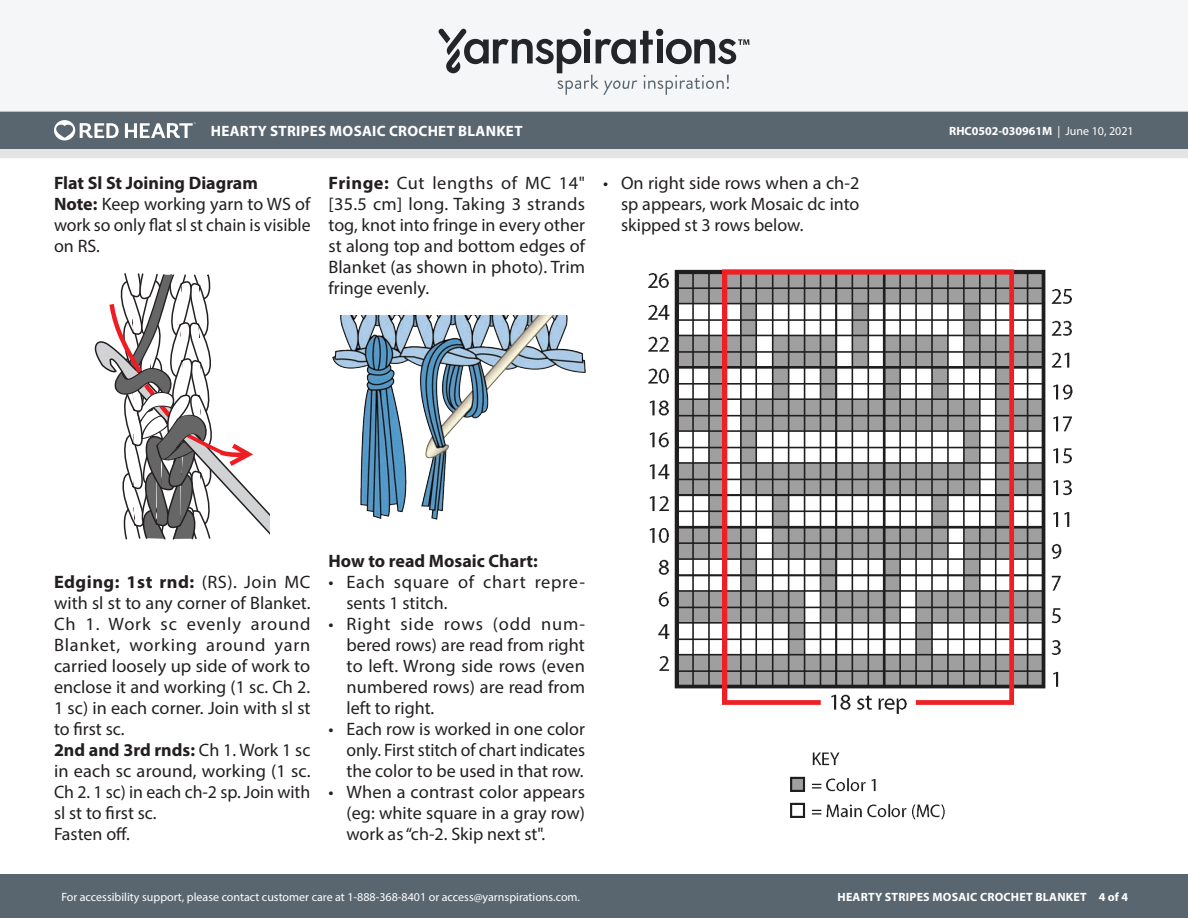
<style>
.page{position:relative;width:1188px;height:918px;background:#fff}
.page>*{position:absolute;margin:0;border:0;box-sizing:border-box;transform-origin:0 0}
.Body_-__Auto_Style_w{font:18px/21px "Myriad Pro";color:#231f20;text-align:justify}
.Body_-__Auto_Style_w-2{font:700 18px "Myriad Pro";color:#231f20}
.Body_-__Auto_Style_w-3{font:18px/21px "Myriad Pro";letter-spacing:.04em;color:#231f20}
.t1{font:700 15px "Myriad Pro";letter-spacing:.02em;color:#fff}
.t2{font:12px "Myriad Pro";color:#fff}
.t3{font:700 12px "Myriad Pro";letter-spacing:.02em;color:#fff}
.t4{font:700 12px "Myriad Pro";color:#fff}
.s1{font-weight:700}
.s2{font-weight:400}
</style>
<div class="page">
<div style="left:0;top:875px;width:1188px;height:43px;background:#596670"></div>
<div style="left:0;top:149px;width:1188px;height:9px;background:#e4e4e4"></div>
<div style="left:0;top:111px;width:1188px;height:38px;background:#596670"></div>
<div style="left:0;top:0;width:1188px;height:112px;background:#f4f6f7"></div>
<svg style="left:438px;top:29px;width:311px;height:66px"></svg>
<svg style="left:54px;top:120px;width:65px;height:20px"></svg>
<svg style="left:125px;top:122px;width:71px;height:16px"></svg>
<svg style="left:95px;top:273px;width:175px;height:267px"></svg>
<img style="left:332px;top:315px;width:254px;height:205px">
<img style="left:648px;top:269px;width:425px;height:445px">
<img style="left:790px;top:752px;width:155px;height:68px">
<p class="t1" style="left:211px;top:121px;width:313px">HEARTY STRIPES MOSAIC CROCHET BLANKET</p>
<p class="Body_-__Auto_Style_w-2" style="left:54px;top:171px;width:205px">Flat Sl St Joining Diagram</p>
<p class="Body_-__Auto_Style_w" style="left:54px;top:193px;width:258px"><span class="s1">Note:</span> Keep working yarn to WS of work so only flat sl st chain is visible on RS.</p>
<p class="Body_-__Auto_Style_w" style="left:328px;top:172px;width:258px"><span class="s1">Fringe:</span> Cut lengths of MC 14" [35.5 cm] long. Taking 3 strands tog, knot into fringe in every other st along top and bottom edges of Blanket (as shown in photo). Trim fringe evenly.</p>
<p class="Body_-__Auto_Style_w" style="left:621px;top:172px;width:240px;text-indent:-18px">• On right side rows when a ch-2 sp appears, work Mosaic dc into skipped st 3 rows below.</p>
<p class="t4" style="left:949px;top:123px;width:186px">RHC0502-030961M <span class="s2">| June 10, 2021</span></p>
<p class="Body_-__Auto_Style_w" style="left:54px;top:571px;width:258px"><span class="s1">Edging: 1st rnd:</span> (RS). Join MC with sl st to any corner of Blanket.<br>Ch 1. Work sc evenly around Blanket, working around yarn carried loosely up side of work to enclose it and working (1 sc. Ch 2.<br>1 sc) in each corner. Join with sl st to first sc.</p>
<p class="Body_-__Auto_Style_w" style="left:54px;top:739px;width:258px"><span class="s1">2nd and 3rd rnds:</span> Ch 1. Work 1 sc in each sc around, working (1 sc.<br>Ch 2. 1 sc) in each ch-2 sp. Join with sl st to first sc.</p>
<p class="Body_-__Auto_Style_w" style="left:54px;top:823px;width:77px">Fasten off.</p>
<p class="Body_-__Auto_Style_w-2" style="left:328px;top:549px;width:211px">How to read Mosaic Chart:</p>
<p class="Body_-__Auto_Style_w-3" style="left:346px;top:571px;width:240px;text-indent:-18px">• Each square of chart repre&shy;sents 1 stitch.</p>
<p class="Body_-__Auto_Style_w" style="left:346px;top:613px;width:240px;text-indent:-18px">• Right side rows (odd num&shy;bered rows) are read from right to left. Wrong side rows (even numbered rows) are read from left to right.</p>
<p class="Body_-__Auto_Style_w" style="left:346px;top:718px;width:240px;text-indent:-18px">• Each row is worked in one color only. First stitch of chart indicates the color to be used in that row.</p>
<p class="Body_-__Auto_Style_w" style="left:346px;top:781px;width:240px;text-indent:-18px">• When a contrast color appears (eg: white square in a gray row) work as “ch-2. Skip next st".</p>
<p class="t2" style="left:61px;top:889px;width:520px">For accessibility support, please contact customer care at 1-888-368-8401 or access@yarnspirations.com.</p>
<p class="t3" style="left:837px;top:889px;width:292px">HEARTY STRIPES MOSAIC CROCHET BLANKET 4 of 4</p>
</div>
